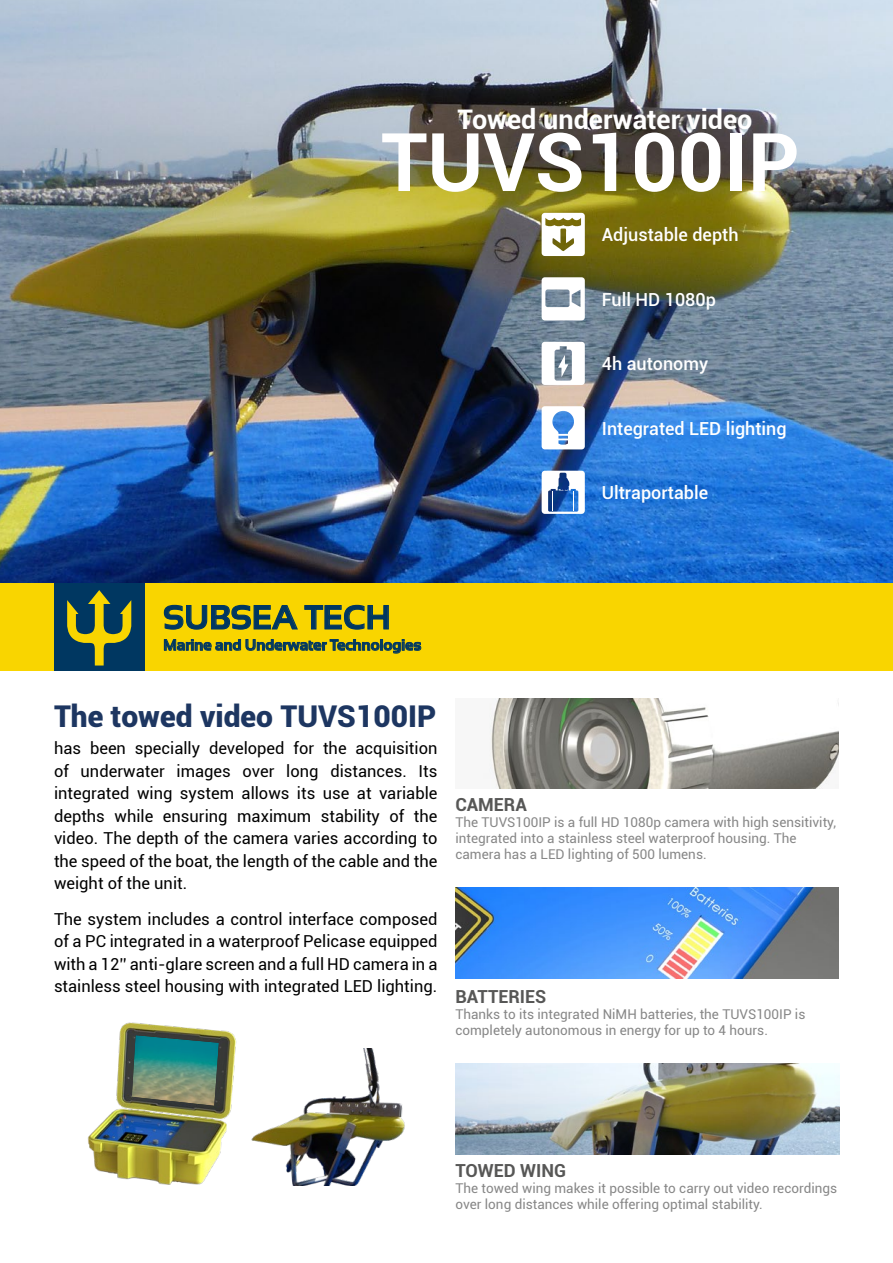
<style>
.page{position:relative;width:893px;height:1263px;background:#fff}
.page>*{position:absolute;margin:0;border:0;box-sizing:border-box;transform-origin:0 0}
.t1{font:700 81px "Roboto";color:#fff}
.t2{font:700 33.45px "ST Sansation";color:#003761}
.t3{font:900 30px "Roboto";color:#1d3661}
.t4{font:700 27px "Roboto";color:#fff}
.t5{font:500 18px "Roboto";color:#fff}
.t6{font:700 18px "Roboto";color:#575756}
.t7{font:16.5px/22.5px "Roboto";color:#000;text-align:justify}
.t8{font:700 15.3px "ST Sansation";color:#003761}
.t9{font:13.5px/16.2px "Roboto";color:#878787}
</style>
<div class="page">
<img style="left:0;top:0;width:893px;height:583px">
<div style="left:0;top:583px;width:893px;height:88px;background:#f9d500"></div>
<svg style="left:164px;top:639px;width:257px;height:14px"></svg>
<svg style="left:163px;top:604px;width:226px;height:26px"></svg>
<div style="left:54px;top:583px;width:90px;height:88px;background:#003761"></div>
<svg style="left:67px;top:590px;width:64px;height:75px"></svg>
<svg style="left:542px;top:406px;width:43px;height:43px"></svg>
<svg style="left:542px;top:342px;width:43px;height:43px"></svg>
<svg style="left:542px;top:213px;width:43px;height:43px"></svg>
<svg style="left:542px;top:471px;width:43px;height:43px"></svg>
<svg style="left:542px;top:277px;width:43px;height:43px"></svg>
<img style="left:251px;top:1049px;width:154px;height:136px">
<img style="left:87px;top:1022px;width:150px;height:163px">
<svg style="left:128px;top:1034px;width:93px;height:73px;background:#4a7e70"></svg>
<img style="left:489px;top:698px;width:350px;height:91px">
<img style="left:455px;top:888px;width:384px;height:90px">
<img style="left:456px;top:1063px;width:383px;height:91px">
<h3 class="t4" style="left:458px;top:101px;width:296px">Towed underwater video</h3>
<h1 class="t1" style="left:381px;top:105px;width:420px">TUVS100IP</h1>
<p class="t5" style="left:602px;top:222px;width:138px">Adjustable depth</p>
<p class="t5" style="left:602px;top:287px;width:116px">Full HD 1080p</p>
<p class="t5" style="left:602px;top:351px;width:108px">4h autonomy</p>
<p class="t5" style="left:602px;top:415px;width:186px">Integrated LED lighting</p>
<p class="t5" style="left:602px;top:480px;width:108px">Ultraportable</p>
<h2 class="t2" style="left:163px;top:599px;width:229px">SUBSEA TECH</h2>
<p class="t8" style="left:163px;top:636px;width:259px">Marine and Underwater Technologies</p>
<h3 class="t3" style="left:54px;top:695px;width:384px">The towed video TUVS100IP</h3>
<p class="t7" style="left:54px;top:736px;width:385px">has been specially developed for the acquisition of underwater images over long distances. Its integrated wing system allows its use at variable depths while ensuring maximum stability of the video. The depth of the camera varies according to the speed of the boat, the length of the cable and the weight of the unit.</p>
<p class="t7" style="left:54px;top:907px;width:385px">The system includes a control interface composed of a PC integrated in a waterproof Pelicase equipped with a 12’’ anti-glare screen and a full HD camera in a stainless steel housing with integrated LED lighting.</p>
<p class="t6" style="left:455px;top:792px;width:73px">CAMERA</p>
<p class="t9" style="left:455px;top:814px;width:382px">The TUVS100IP is a full HD 1080p camera with high sensitivity, integrated into a stainless steel waterproof housing. The camera has a LED lighting of 500 lumens.</p>
<p class="t6" style="left:455px;top:984px;width:92px">BATTERIES</p>
<p class="t9" style="left:455px;top:1005px;width:351px">Thanks to its integrated NiMH batteries, the TUVS100IP is completely autonomous in energy for up to 4 hours.</p>
<p class="t6" style="left:455px;top:1157px;width:112px">TOWED WING</p>
<p class="t9" style="left:455px;top:1179px;width:383px">The towed wing makes it possible to carry out video recordings over long distances while offering optimal stability.</p>
</div>
